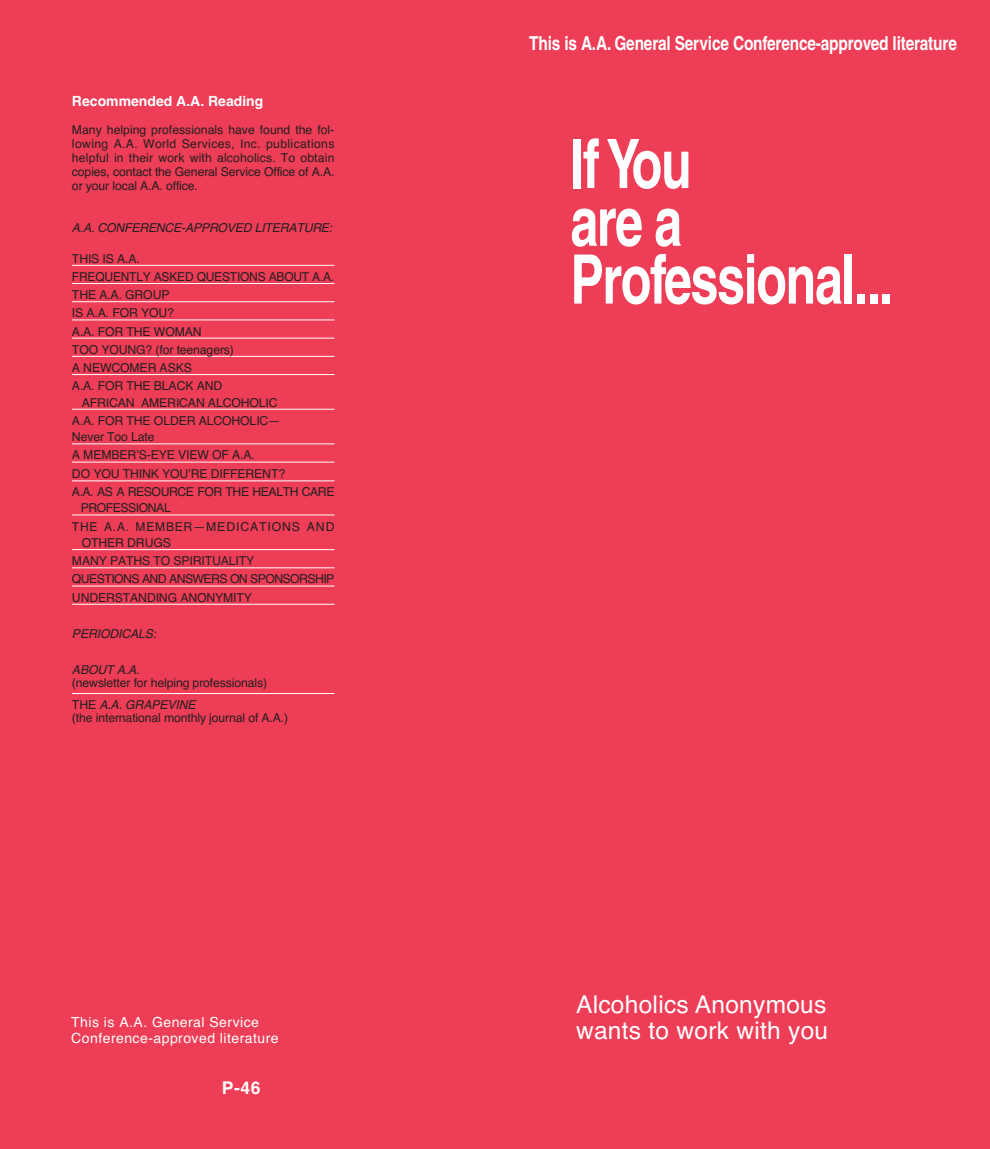
<style>
.page{position:relative;width:990px;height:1149px;background:#ee3d56}
.page>*{position:absolute;margin:0;border:0;box-sizing:border-box;transform-origin:0 0}
.t1{font:700 condensed 68.25px/57.8px "Helvetica";letter-spacing:-.025em;color:#fff;scale:.9 1}
.t2{font:24.5px/26.2px "Helvetica";letter-spacing:.01em;color:#fff}
.t3{font:700 condensed 19.25px "Helvetica";letter-spacing:-.01em;color:#fff}
.t4{font:700 17.5px "Helvetica";color:#fff}
.t5{font:14px/15.8px "Helvetica";letter-spacing:.035em;color:#fff}
.t6{font:700 14px "Helvetica";color:#fff}
.t7{font:12.25px/18.2px "Helvetica";letter-spacing:-.01em;color:#231f20}
.t8{font:italic 12.25px "Helvetica";letter-spacing:-.015em;color:#231f20}
.t9{font:12.25px/18.2px "Helvetica";letter-spacing:.065em;color:#231f20}
.s1{font-style:italic}
</style>
<div class="page">
<hr style="left:72px;top:265px;width:262px;height:1px;background:#fff">
<hr style="left:72px;top:283px;width:262px;height:1px;background:#fff">
<hr style="left:72px;top:301px;width:262px;height:1px;background:#fff">
<hr style="left:72px;top:319px;width:262px;height:1px;background:#fff">
<hr style="left:72px;top:338px;width:262px;height:1px;background:#fff">
<hr style="left:72px;top:356px;width:262px;height:1px;background:#fff">
<hr style="left:72px;top:374px;width:262px;height:1px;background:#fff">
<hr style="left:72px;top:409px;width:262px;height:1px;background:#fff">
<hr style="left:72px;top:443px;width:262px;height:1px;background:#fff">
<hr style="left:72px;top:461px;width:262px;height:1px;background:#fff">
<hr style="left:72px;top:480px;width:262px;height:1px;background:#fff">
<hr style="left:72px;top:514px;width:262px;height:1px;background:#fff">
<hr style="left:72px;top:549px;width:262px;height:1px;background:#fff">
<hr style="left:72px;top:567px;width:262px;height:1px;background:#fff">
<hr style="left:72px;top:585px;width:262px;height:1px;background:#fff">
<hr style="left:72px;top:604px;width:262px;height:1px;background:#fff">
<hr style="left:72px;top:693px;width:262px;height:1px;background:#fff">
<p class="t6" style="left:72px;top:93px;width:193px">Recommended A.A. Reading</p>
<p class="t7" style="left:72px;top:123px;width:264px;line-height:14px;text-align:justify">Many helping professionals have found the fol&shy;lowing A.A. World Services, Inc. publications helpful in their work with alcoholics. To obtain copies, contact the General Service Office of A.A. or your local A.A. office.</p>
<p class="t8" style="left:72px;top:223px;width:262px">A.A. CONFERENCE-APPROVED LITERATURE:</p>
<p class="t7" style="left:72px;top:249px;width:264px">THIS IS A.A.<br>FREQUENTLY ASKED QUESTIONS ABOUT A.A.<br>THE A.A. GROUP<br>IS A.A. FOR YOU?<br>A.A. FOR THE WOMAN<br>TOO YOUNG? (for teenagers)<br>A NEWCOMER ASKS<br>A.A. FOR THE BLACK AND</p>
<p class="t7" style="left:72px;top:393px;width:210px;text-align:center">AFRICAN AMERICAN ALCOHOLIC<br>A.A. FOR THE OLDER ALCOHOLIC—</p>
<p class="t7" style="left:72px;top:428px;width:264px">Never Too Late<br>A MEMBER’S-EYE VIEW OF A.A.<br>DO YOU THINK YOU’RE DIFFERENT?<br>A.A. AS A RESOURCE FOR THE HEALTH CARE</p>
<p class="t9" style="left:72px;top:499px;width:264px;text-indent:9px">PROFESSIONAL<br>THE A.A. MEMBER—MEDICATIONS AND</p>
<p class="t7" style="left:72px;top:533px;width:264px;text-indent:10px">OTHER DRUGS<br>MANY PATHS TO SPIRITUALITY<br>QUESTIONS AND ANSWERS ON SPONSORSHIP<br>UNDERSTANDING ANONYMITY</p>
<p class="t8" style="left:72px;top:629px;width:86px">PERIODICALS:</p>
<p class="t8" style="left:72px;top:665px;width:69px">ABOUT A.A.</p>
<p class="t7" style="left:72px;top:671px;width:197px;line-height:22.2px">(newsletter for helping professionals)<br>THE <span class="s1">A.A. GRAPEVINE</span></p>
<p class="t7" style="left:72px;top:708px;width:218px">(the international monthly journal of A.A.)</p>
<p class="t5" style="left:71px;top:1014px;width:209px">This is A.A. General Service<br>Conference-approved literature</p>
<h3 class="t4" style="left:222px;top:1077px;width:40px">P-46</h3>
<h3 class="t3" style="left:529px;top:36px;width:429px">This is A.A. General Service Conference-approved literature</h3>
<h1 class="t1" style="left:570px;top:142px;width:360px">IfYou<br>are a<br>Professional...</h1>
<h2 class="t2" style="left:576px;top:991px;width:254px">Alcoholics Anonymous wants to work with you</h2>
</div>
